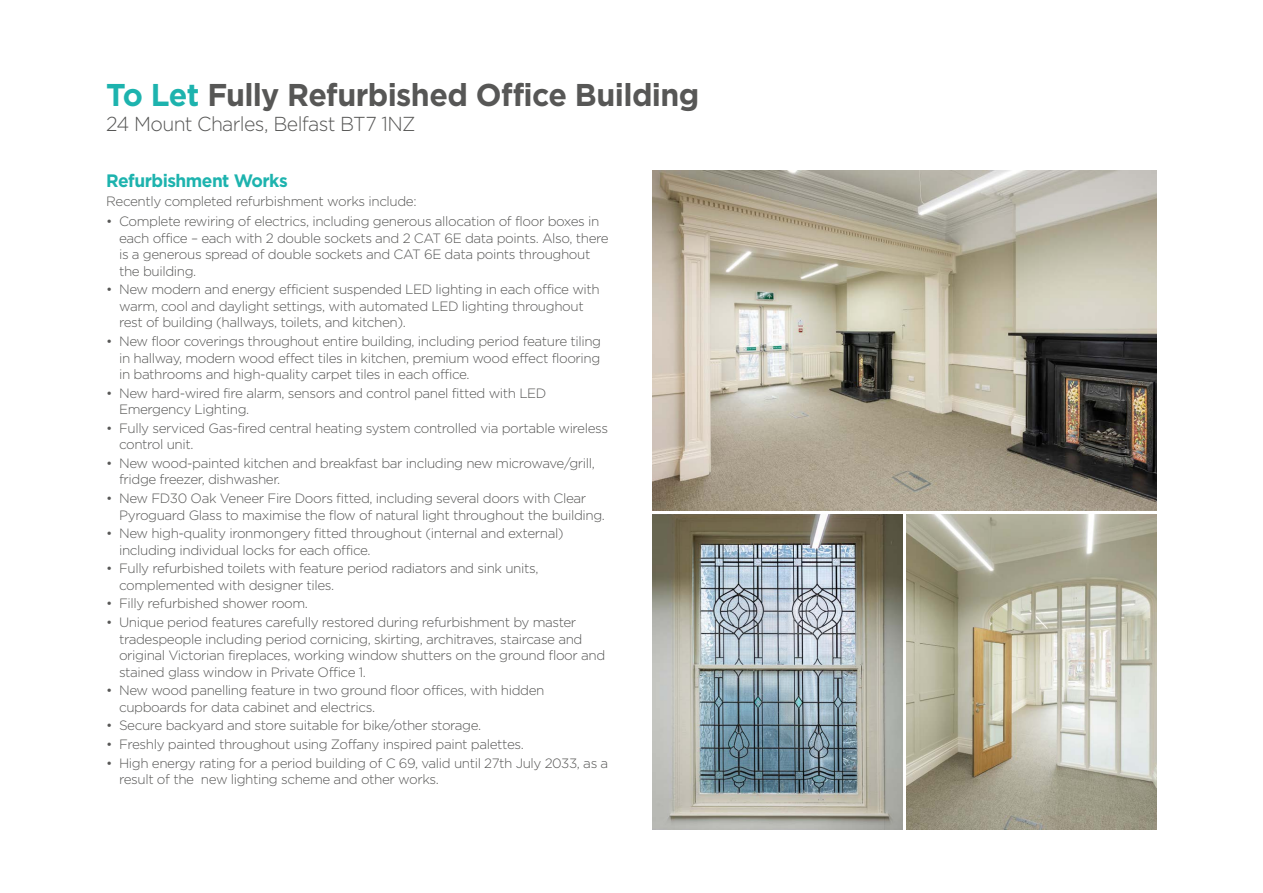
<style>
.page{position:relative;width:1263px;height:893px;background:#fff}
.page>*{position:absolute;margin:0;border:0;box-sizing:border-box;transform-origin:0 0}
.t1{font:700 31.5px "Gotham";letter-spacing:-.02em;color:#575756;scale:.96 1}
.t2{font:300 20.25px "Gotham";letter-spacing:-.035em;color:#575756}
.t3{font:700 18px "Gotham";letter-spacing:-.03em;color:#1db3ae;scale:.96 1}
.t4{font:300 13.5px/16.5px "Gotham";letter-spacing:-.03em;color:#575756}
.s1{color:#1db3ae}
</style>
<div class="page">
<img style="left:653px;top:170px;width:504px;height:340px">
<img style="left:653px;top:514px;width:249px;height:315px">
<img style="left:907px;top:514px;width:250px;height:315px">
<h1 class="t1" style="left:106px;top:77px;width:619px"><span class="s1">To Let</span> Fully Refurbished Office Building</h1>
<h2 class="t2" style="left:106px;top:113px;width:311px">24 Mount Charles, Belfast BT7 1NZ</h2>
<h3 class="t3" style="left:106px;top:170px;width:190px">Refurbishment Works</h3>
<p class="t4" style="left:106px;top:192px;width:312px">Recently completed refurbishment works include:</p>
<p class="t4" style="left:119px;top:213px;width:491px;text-indent:-13px">• Complete rewiring of electrics, including generous allocation of floor boxes in each office – each with 2 double sockets and 2 CAT 6E data points. Also, there is a generous spread of double sockets and CAT 6E data points throughout the building.</p>
<p class="t4" style="left:119px;top:281px;width:482px;text-indent:-13px">• New modern and energy efficient suspended LED lighting in each office with warm, cool and daylight settings, with automated LED lighting throughout rest of building (hallways, toilets, and kitchen).</p>
<p class="t4" style="left:119px;top:333px;width:484px;text-align:justify;text-indent:-13px">• New floor coverings throughout entire building, including period feature tiling in hallway, modern wood effect tiles in kitchen, premium wood effect flooring in bathrooms and high-quality carpet tiles in each office.</p>
<p class="t4" style="left:119px;top:384px;width:429px;text-indent:-13px">• New hard-wired fire alarm, sensors and control panel fitted with LED<br>Emergency Lighting.</p>
<p class="t4" style="left:119px;top:420px;width:490px;text-indent:-13px">• Fully serviced Gas-fired central heating system controlled via portable wireless control unit.</p>
<p class="t4" style="left:119px;top:455px;width:477px;text-indent:-13px">• New wood-painted kitchen and breakfast bar including new microwave/grill, fridge freezer, dishwasher.</p>
<p class="t4" style="left:119px;top:490px;width:487px;text-indent:-13px">• New FD30 Oak Veneer Fire Doors fitted, including several doors with Clear<br>Pyroguard Glass to maximise the flow of natural light throughout the building.</p>
<p class="t4" style="left:119px;top:525px;width:446px;text-indent:-13px">• New high-quality ironmongery fitted throughout (internal and external) including individual locks for each office.</p>
<p class="t4" style="left:119px;top:560px;width:421px;text-indent:-13px">• Fully refurbished toilets with feature period radiators and sink units, complemented with designer tiles.</p>
<p class="t4" style="left:106px;top:595px;width:203px">• Filly refurbished shower room.</p>
<p class="t4" style="left:119px;top:614px;width:488px;text-indent:-13px">• Unique period features carefully restored during refurbishment by master tradespeople including period cornicing, skirting, architraves, staircase and original Victorian fireplaces, working window shutters on the ground floor and stained glass window in Private Office 1.</p>
<p class="t4" style="left:119px;top:682px;width:427px;text-indent:-13px">• New wood panelling feature in two ground floor offices, with hidden cupboards for data cabinet and electrics.</p>
<p class="t4" style="left:106px;top:717px;width:376px">• Secure backyard and store suitable for bike/other storage.</p>
<p class="t4" style="left:106px;top:736px;width:419px">• Freshly painted throughout using Zoffany inspired paint palettes.</p>
<p class="t4" style="left:119px;top:754px;width:491px;text-indent:-13px">• High energy rating for a period building of C 69, valid until 27th July 2033, as a result of the new lighting scheme and other works.</p>
</div>
